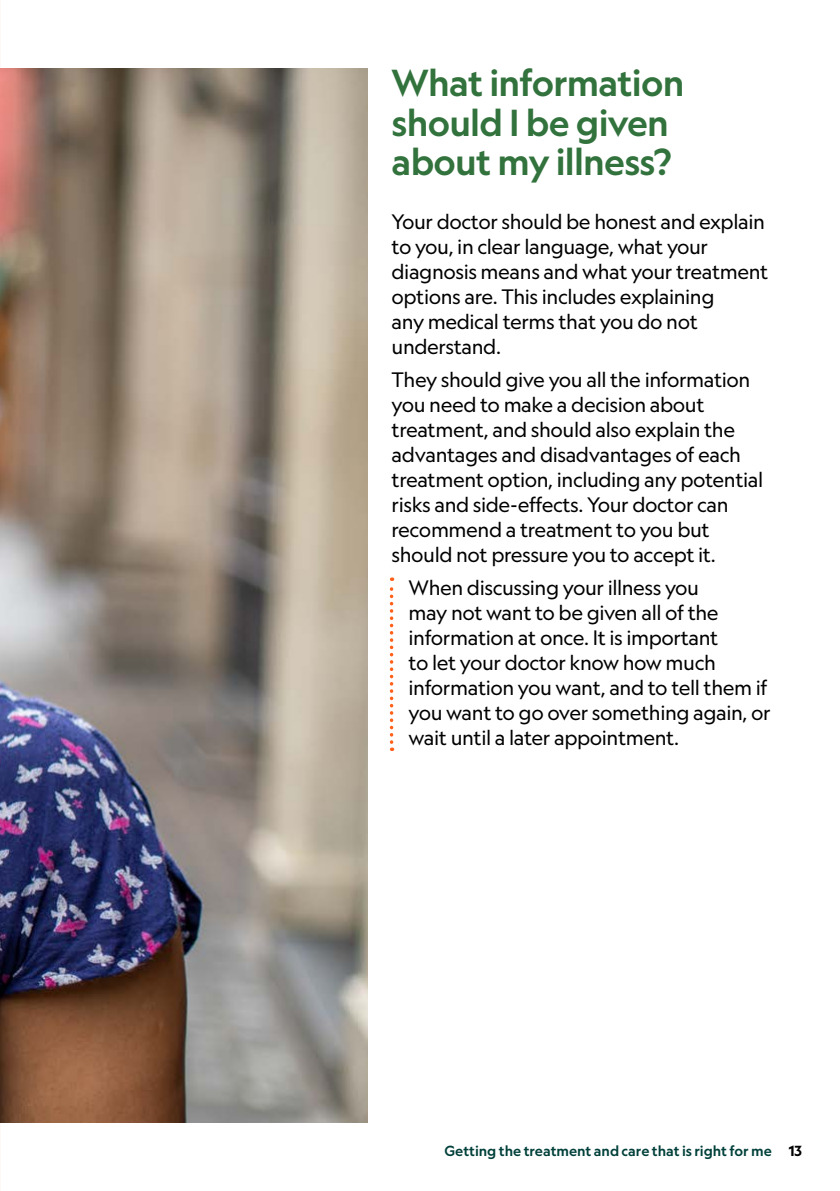
<style>
.page{position:relative;width:840px;height:1191px;background:#fff}
.page>*{position:absolute;margin:0;border:0;box-sizing:border-box;transform-origin:0 0}
.t1{font:500 36px/39.6px "Geograph";letter-spacing:-.02em;color:#32723c}
.t2{font:20px/25px "Geograph";letter-spacing:-.025em;color:#000}
.t3{font:500 14px "Geograph";letter-spacing:-.005em;color:#00403a}
.s1{font-weight:700;color:#000}
</style>
<div class="page">
<img style="left:0;top:68px;width:367px;height:1055px">
<svg style="left:389px;top:577px;width:4px;height:174px"></svg>
<h1 class="t1" style="left:391px;top:62px;width:294px">What information should I be given about my illness?</h1>
<p class="t2" style="left:391px;top:208px;width:378px">Your doctor should be honest and explain to you, in clear language, what your diagnosis means and what your treatment options are. This includes explaining<br>any medical terms that you do not understand.</p>
<p class="t2" style="left:391px;top:366px;width:373px">They should give you all the information you need to make a decision about treatment, and should also explain the advantages and disadvantages of each treatment option, including any potential risks and side-effects. Your doctor can recommend a treatment to you but should not pressure you to accept it.</p>
<p class="t2" style="left:408px;top:574px;width:363px">When discussing your illness you<br>may not want to be given all of the information at once. It is important<br>to let your doctor know how much information you want, and to tell them if you want to go over something again, or wait until a later appointment.</p>
<p class="t3" style="left:444px;top:1142px;width:359px">Getting the treatment and care that is right for me <span class="s1">13</span></p>
</div>
